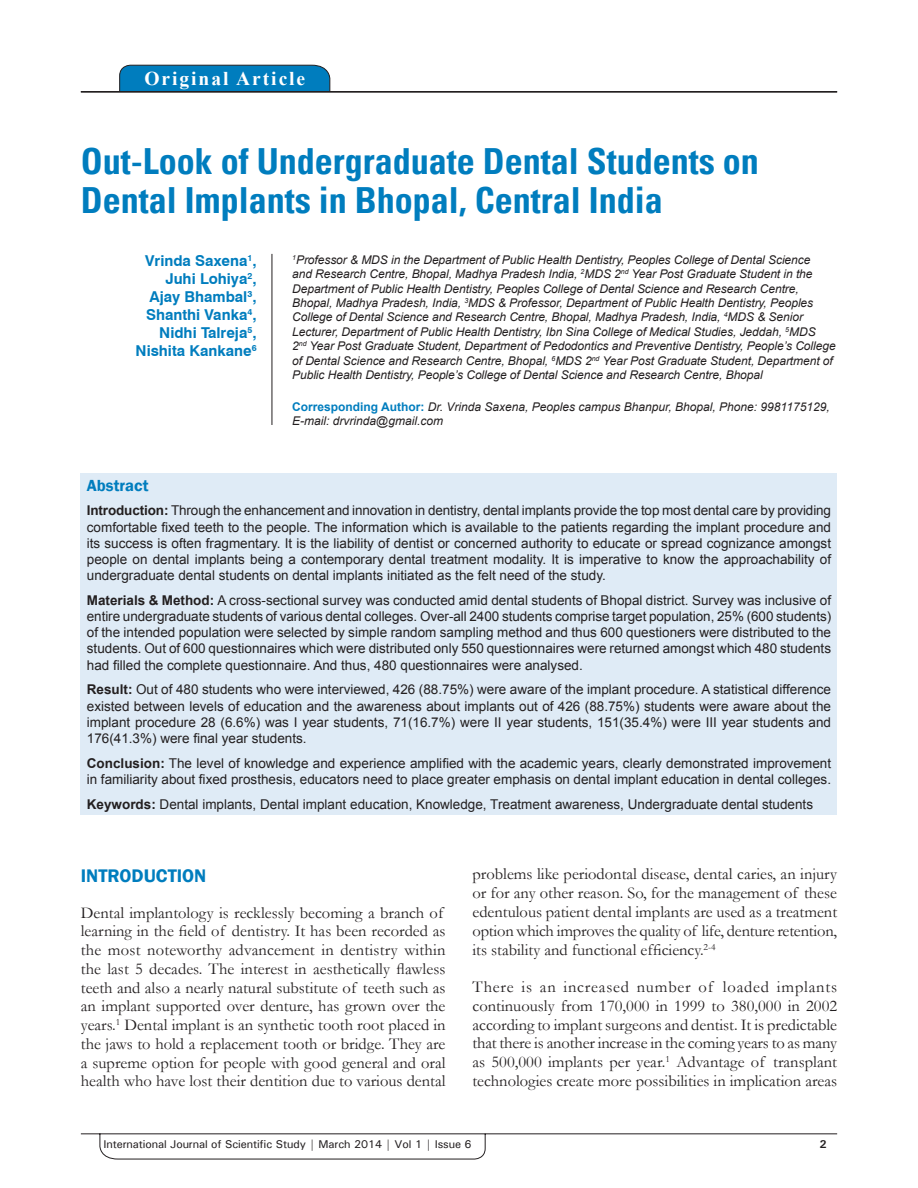
<style>
.page{position:relative;width:918px;height:1188px;background:#fff}
.page>*{position:absolute;margin:0;border:0;box-sizing:border-box;transform-origin:0 0}
.t1{font:700 condensed 36px/39px "Univers";color:#007dbe}
.t2{font:700 19.5px "Times New Roman";letter-spacing:.1em;color:#fff}
.t3{font:600 18.75px "Franklin Gothic";color:#007dbe}
.t4{font:16.5px/19px "Garamond";color:#231f20;text-align:justify}
.t5{font:600 16.5px "Franklin Gothic";color:#007dbe}
.t6{font:700 15px/18px "Swiss 721 BT";color:#007dbe;text-align:right}
.t7{font:13.5px/16.2px "Arial";color:#231f20;text-align:justify}
.t8{font:italic 12px/14.4px "Arial";letter-spacing:-.005em;color:#231f20}
.t9{font:500 11.25px "Univers";letter-spacing:-.01em;color:#231f20}
.t10{font:700 11.25px "Univers";color:#231f20}
.s1{font-weight:700;font-style:normal;color:#007dbe}
.s2{font-weight:700}
</style>
<div class="page">
<svg style="left:81px;top:1133px;width:757px;height:26px"></svg>
<hr style="left:272px;top:254px;width:1px;height:171px;background:#231f20">
<div style="left:119px;top:65px;width:211px;height:26px;background:#007dbe"></div>
<hr style="left:81px;top:91px;width:756px;height:1px;background:#231f20">
<div style="left:81px;top:473px;width:756px;height:342px;background:#dfebf6"></div>
<h2 class="t2" style="left:144px;top:67px;width:162px">Original Article</h2>
<h1 class="t1" style="left:81px;top:142px;width:679px">Out-Look of Undergraduate Dental Students on<br>Dental Implants in Bhopal, Central India</h1>
<p class="t6" style="left:136px;top:252px;width:123px">Vrinda Saxena<sup>1</sup>,<br>Juhi Lohiya<sup>2</sup>,<br>Ajay Bhambal<sup>3</sup>,<br>Shanthi Vanka<sup>4</sup>,<br>Nidhi Talreja<sup>5</sup>,<br>Nishita Kankane<sup>6</sup></p>
<p class="t8" style="left:292px;top:252px;width:545px"><sup>1</sup>Professor &amp; MDS in the Department of Public Health Dentistry, Peoples College of Dental Science<br>and Research Centre, Bhopal, Madhya Pradesh India, <sup>2</sup>MDS 2<sup>nd</sup> Year Post Graduate Student in the Department of Public Health Dentistry, Peoples College of Dental Science and Research Centre, Bhopal, Madhya Pradesh, India, <sup>3</sup>MDS &amp; Professor, Department of Public Health Dentistry, Peoples College of Dental Science and Research Centre, Bhopal, Madhya Pradesh, India, <sup>4</sup>MDS &amp; Senior Lecturer, Department of Public Health Dentistry, Ibn Sina College of Medical Studies, Jeddah, <sup>5</sup>MDS<br>2<sup>nd</sup> Year Post Graduate Student, Department of Pedodontics and Preventive Dentistry, People’s College of Dental Science and Research Centre, Bhopal, <sup>6</sup>MDS 2<sup>nd</sup> Year Post Graduate Student, Department of Public Health Dentistry, People’s College of Dental Science and Research Centre, Bhopal</p>
<p class="t8" style="left:292px;top:399px;width:539px"><span class="s1">Corresponding Author:</span> Dr. Vrinda Saxena, Peoples campus Bhanpur, Bhopal, Phone: 9981175129,<br>E-mail: drvrinda@gmail.com</p>
<p class="t5" style="left:87px;top:476px;width:63px">Abstract</p>
<p class="t7" style="left:87px;top:503px;width:746px"><span class="s2">Introduction:</span> Through the enhancement and innovation in dentistry, dental implants provide the top most dental care by providing comfortable fixed teeth to the people. The information which is available to the patients regarding the implant procedure and its success is often fragmentary. It is the liability of dentist or concerned authority to educate or spread cognizance amongst people on dental implants being a contemporary dental treatment modality. It is imperative to know the approachability of undergraduate dental students on dental implants initiated as the felt need of the study.</p>
<p class="t7" style="left:87px;top:592px;width:746px"><span class="s2">Materials &amp; Method:</span> A cross-sectional survey was conducted amid dental students of Bhopal district. Survey was inclusive of entire undergraduate students of various dental colleges. Over-all 2400 students comprise target population, 25% (600 students) of the intended population were selected by simple random sampling method and thus 600 questioners were distributed to the students. Out of 600 questionnaires which were distributed only 550 questionnaires were returned amongst which 480 students had filled the complete questionnaire. And thus, 480 questionnaires were analysed.</p>
<p class="t7" style="left:87px;top:682px;width:746px"><span class="s2">Result:</span> Out of 480 students who were interviewed, 426 (88.75%) were aware of the implant procedure. A statistical difference existed between levels of education and the awareness about implants out of 426 (88.75%) students were aware about the implant procedure 28 (6.6%) was I year students, 71(16.7%) were II year students, 151(35.4%) were III year students and 176(41.3%) were final year students.</p>
<p class="t7" style="left:87px;top:755px;width:746px"><span class="s2">Conclusion:</span> The level of knowledge and experience amplified with the academic years, clearly demonstrated improvement in familiarity about fixed prosthesis, educators need to place greater emphasis on dental implant education in dental colleges.</p>
<p class="t7" style="left:87px;top:796px;width:728px"><span class="s2">Keywords:</span> Dental implants, Dental implant education, Knowledge, Treatment awareness, Undergraduate dental students</p>
<h3 class="t3" style="left:81px;top:865px;width:127px">INTRODUCTION</h3>
<p class="t4" style="left:81px;top:903px;width:366px;text-align:left">Dental implantology is recklessly becoming a branch of learning in the field of dentistry. It has been recorded as the most noteworthy advancement in dentistry within the last 5 decades. The interest in aesthetically flawless teeth and also a nearly natural substitute of teeth such as an implant supported over denture, has grown over the years.<sup>1</sup> Dental implant is an synthetic tooth root placed in the jaws to hold a replacement tooth or bridge. They are a supreme option for people with good general and oral health who have lost their dentition due to various dental</p>
<p class="t4" style="left:472px;top:865px;width:366px">problems like periodontal disease, dental caries, an injury or for any other reason. So, for the management of these edentulous patient dental implants are used as a treatment option which improves the quality of life, denture retention, its stability and functional efficiency.<sup>2-4</sup></p>
<p class="t4" style="left:472px;top:977px;width:366px">There is an increased number of loaded implants continuously from 170,000 in 1999 to 380,000 in 2002 according to implant surgeons and dentist. It is predictable that there is another increase in the coming years to as many as 500,000 implants per year.<sup>1</sup> Advantage of transplant technologies create more possibilities in implication areas</p>
<p class="t9" style="left:104px;top:1137px;width:370px">International Journal of Scientific Study | March 2014 | Vol 1 | Issue 6</p>
<p class="t10" style="left:819px;top:1137px;width:9px">2</p>
</div>
